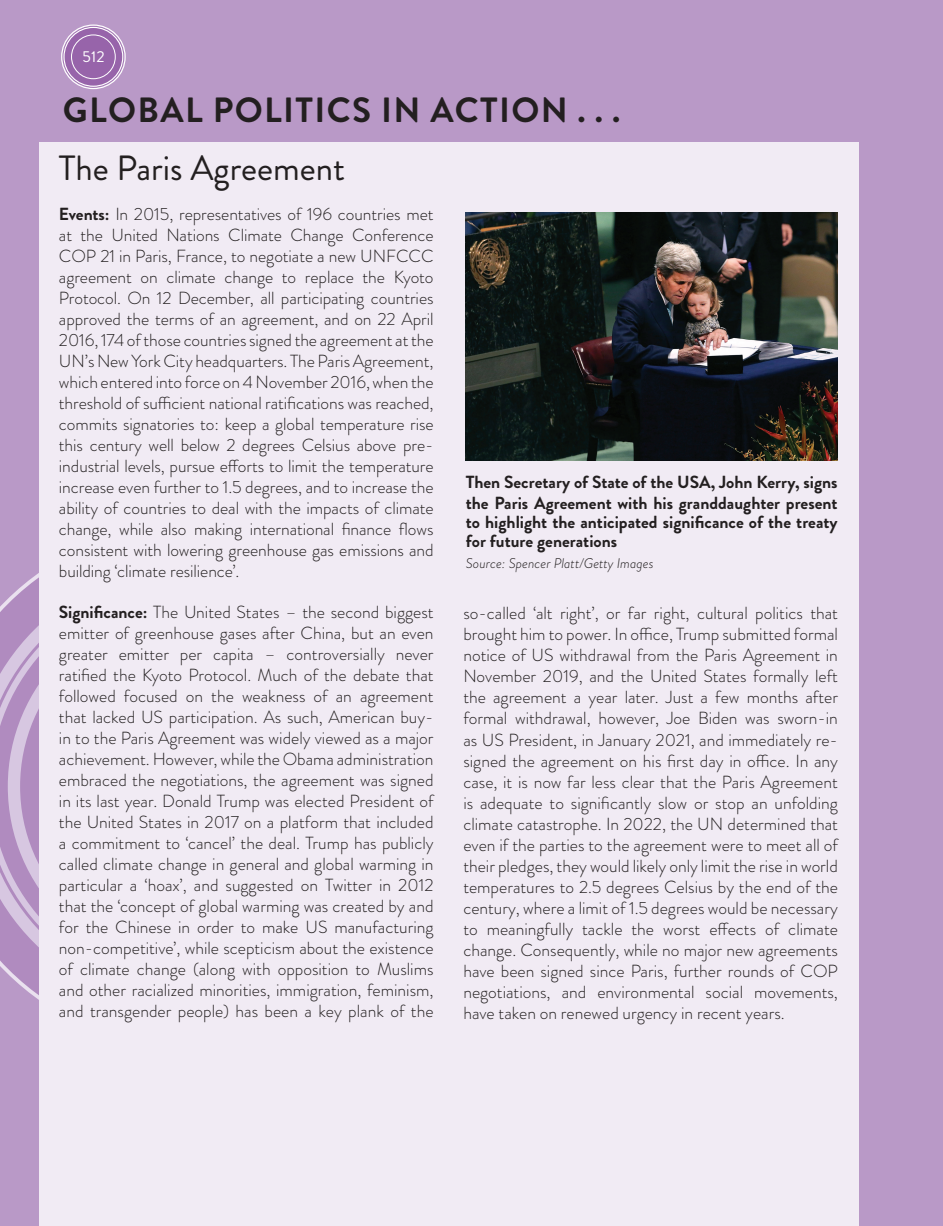
<style>
.page{position:relative;width:943px;height:1226px;background:#fff}
.page>*{position:absolute;margin:0;border:0;box-sizing:border-box;transform-origin:0 0}
.global_politics_in_a{font:700 35px "Brandon Grotesque";letter-spacing:.04em;color:#231f20}
.GlobPolAct_title{font:35px "Brandon Grotesque";color:#231f20}
.Global_Actor_text{font:300 17.5px/21px "Brandon Grotesque";color:#231f20;text-align:justify}
.figure_title{font:700 17.5px/21px "Brandon Grotesque";color:#231f20}
.t1{font:15.75px "Brandon Grotesque";color:#fff}
.figure_source{font:italic 300 14px "Brandon Grotesque";letter-spacing:.005em;color:#231f20}
.s1{font-weight:700}
</style>
<div class="page">
<div style="left:0;top:0;width:943px;height:1225px;background:#b999c7"></div>
<svg style="left:0;top:580px;width:39px;height:412px"></svg>
<svg style="left:14px;top:609px;width:353px;height:353px;fill:#b08bbf"></svg>
<div style="left:39px;top:142px;width:819px;height:1083px;background:#f1ebf4"></div>
<svg style="left:63px;top:26px;width:61px;height:61px"></svg>
<div style="left:61px;top:24px;width:65px;height:65px;border:1px solid #fff;border-radius:50%"></div>
<div style="left:63px;top:27px;width:60px;height:60px;border:1px solid #fff;border-radius:50%"></div>
<div style="left:71px;top:35px;width:44px;height:44px;background:#9764aa;border-radius:50%"></div>
<div style="left:71px;top:34px;width:45px;height:45px;border:1px solid #fff;border-radius:50%"></div>
<img style="left:466px;top:212px;width:371px;height:248px">
<p class="t1" style="left:83px;top:46px;width:24px">512</p>
<p class="global_politics_in_a" style="left:63px;top:85px;width:559px">GLOBAL POLITICS IN ACTION . . .</p>
<p class="GlobPolAct_title" style="left:59px;top:144px;width:288px">The Paris Agreement</p>
<p class="Global_Actor_text" style="left:59px;top:204px;width:376px"><span class="s1">Events:</span> In 2015, representatives of 196 countries met at the United Nations Climate Change Conference COP 21 in Paris, France, to negotiate a new UNFCCC agreement on climate change to replace the Kyoto Protocol. On 12 December, all participating countries approved the terms of an agreement, and on 22 April 2016, 174 of those countries signed the agreement at the UN’s New York City headquarters. The Paris Agreement, which entered into force on 4 November 2016, when the threshold of sufficient national ratifications was reached, commits signatories to: keep a global temperature rise this century well below 2 degrees Celsius above pre&shy;industrial levels, pursue efforts to limit the temperature increase even further to 1.5 degrees, and to increase the ability of countries to deal with the impacts of climate change, while also making international finance flows consistent with lowering greenhouse gas emissions and building ‘climate resilience’.</p>
<p class="Global_Actor_text" style="left:59px;top:601px;width:376px"><span class="s1">Significance:</span> The United States – the second biggest emitter of greenhouse gases after China, but an even greater emitter per capita – controversially never ratified the Kyoto Protocol. Much of the debate that followed focused on the weakness of an agreement that lacked US participation. As such, American buy&shy;in to the Paris Agreement was widely viewed as a major achievement. However, while the Obama administration embraced the negotiations, the agreement was signed in its last year. Donald Trump was elected President of the United States in 2017 on a platform that included a commitment to ‘cancel’ the deal. Trump has publicly called climate change in general and global warming in particular a ‘hoax’, and suggested on Twitter in 2012 that the ‘concept of global warming was created by and for the Chinese in order to make US manufacturing non-competitive’, while scepticism about the existence of climate change (along with opposition to Muslims and other racialized minorities, immigration, feminism, and transgender people) has been a key plank of the</p>
<p class="Global_Actor_text" style="left:463px;top:603px;width:376px">so-called ‘alt right’, or far right, cultural politics that brought him to power. In office, Trump submitted formal notice of US withdrawal from the Paris Agreement in November 2019, and the United States formally left the agreement a year later. Just a few months after formal withdrawal, however, Joe Biden was sworn-in as US President, in January 2021, and immediately re&shy;signed the agreement on his first day in office. In any case, it is now far less clear that the Paris Agreement is adequate to significantly slow or stop an unfolding climate catastrophe. In 2022, the UN determined that even if the parties to the agreement were to meet all of their pledges, they would likely only limit the rise in world temperatures to 2.5 degrees Celsius by the end of the century, where a limit of 1.5 degrees would be necessary to meaningfully tackle the worst effects of climate change. Consequently, while no major new agreements have been signed since Paris, further rounds of COP negotiations, and environmental social movements, have taken on renewed urgency in recent years.</p>
<p class="figure_title" style="left:466px;top:471px;width:373px">Then Secretary of State of the USA, John Kerry, signs the Paris Agreement with his granddaughter present</p>
<p class="figure_title" style="left:466px;top:512px;width:373px;line-height:19.2px">to highlight the anticipated significance of the treaty for future generations</p>
<p class="figure_source" style="left:466px;top:553px;width:189px">Source: Spencer Platt/Getty Images</p>
</div>
